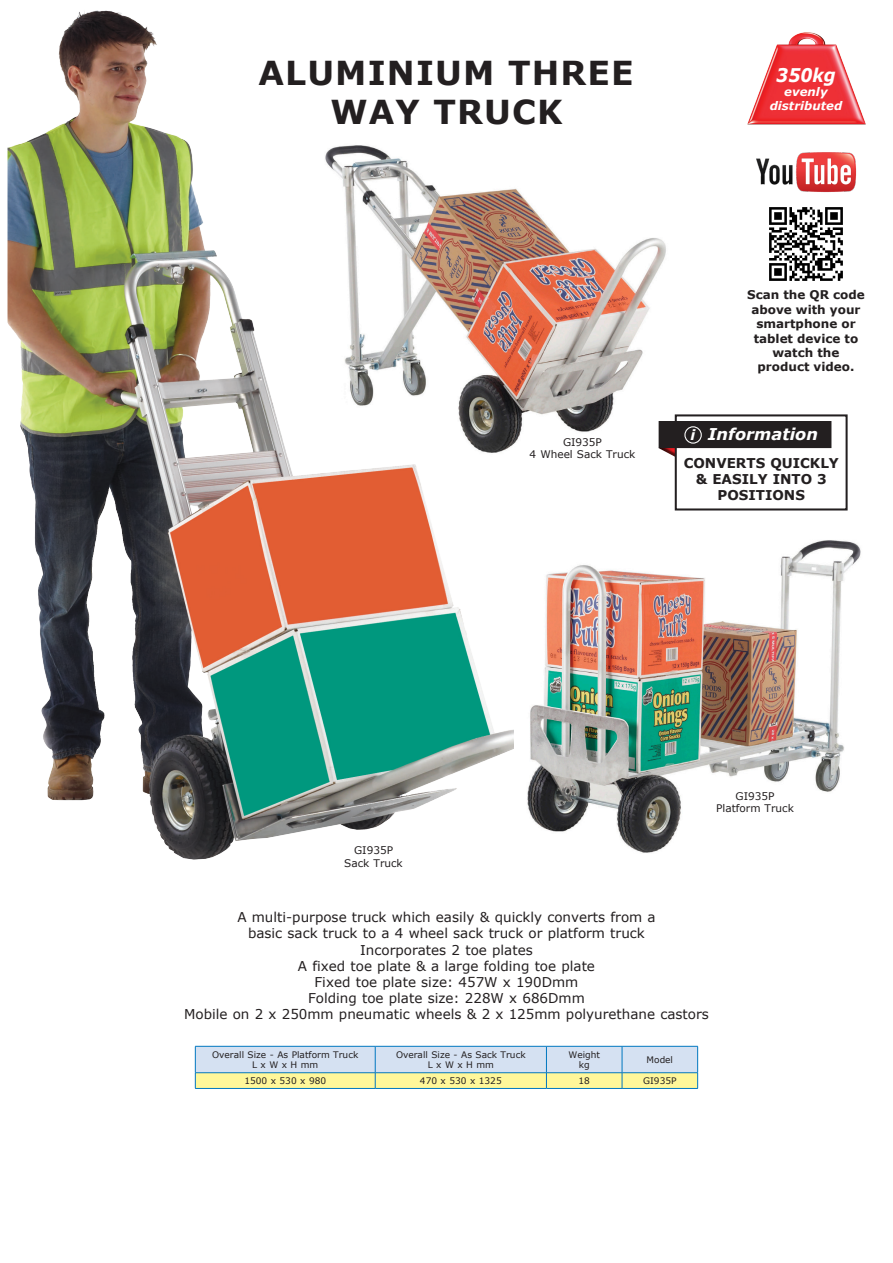
<style>
.page{position:relative;width:893px;height:1263px;background:#fff}
.page>*{position:absolute;margin:0;border:0;box-sizing:border-box;transform-origin:0 0}
.t1{font:700 33px "Verdana";letter-spacing:.035em;color:#231f20}
.t2{font:italic 700 18.9px "Verdana";color:#fff;scale:.9 1}
.t3{font:italic 700 16.2px "Verdana";color:#fff}
.t4{font:italic 700 14.1px "Verdana";color:#fff}
.t5{font:13.5px "Verdana";color:#231f20}
.t6{font:700 13.5px/16.2px "Verdana";color:#231f20;text-align:center}
.t7{font:700 12px/14.4px "Verdana";color:#231f20;text-align:center}
.t8{font:italic 700 11.7px/14.1px "Verdana";color:#fff;text-align:center}
.t9{font:10.5px "Verdana";color:#231f20}
.t10{font:9px "Verdana";color:#231f20}
</style>
<div class="page">
<img style="left:8px;top:10px;width:506px;height:850px">
<img style="left:747px;top:32px;width:119px;height:93px">
<hr style="left:195px;top:1088px;width:180px;height:1px;background:#0077c0">
<hr style="left:375px;top:1088px;width:171px;height:1px;background:#0077c0">
<hr style="left:546px;top:1088px;width:76px;height:1px;background:#0077c0">
<hr style="left:622px;top:1088px;width:76px;height:1px;background:#0077c0">
<svg style="left:195px;top:1046px;width:503px;height:42px;background:#d8e3d0"></svg>
<img style="left:527px;top:540px;width:334px;height:313px">
<img style="left:314px;top:124px;width:352px;height:341px">
<svg style="left:646px;top:410px;width:29px;height:63px"></svg>
<div style="left:675px;top:414px;width:173px;height:96px;border:2px solid #231f20"></div>
<div style="left:660px;top:422px;width:170px;height:25px;background:#231f20"></div>
<div style="left:659px;top:421px;width:172px;height:27px;border:2px solid #231f20"></div>
<div style="left:684px;top:426px;width:18px;height:18px;border:1px solid #fff;border-radius:50%"></div>
<img style="left:756px;top:152px;width:101px;height:40px">
<img style="left:769px;top:207px;width:74px;height:74px">
<p class="t1" style="left:258px;top:49px;width:377px">ALUMINIUM THREE</p>
<p class="t1" style="left:330px;top:89px;width:234px">WAY TRUCK</p>
<p class="t2" style="left:776px;top:62px;width:67px">350kg</p>
<p class="t8" style="left:770px;top:85px;width:74px">evenly distributed</p>
<p class="t9" style="left:563px;top:435px;width:40px">GI935P</p>
<p class="t9" style="left:530px;top:447px;width:107px">4 Wheel Sack Truck</p>
<p class="t7" style="left:747px;top:288px;width:119px">Scan the QR code</p>
<p class="t7" style="left:751px;top:302px;width:111px">above with your</p>
<p class="t7" style="left:756px;top:316px;width:101px">smartphone or</p>
<p class="t7" style="left:754px;top:331px;width:106px">tablet device to watch the</p>
<p class="t7" style="left:757px;top:360px;width:98px">product video.</p>
<p class="t4" style="left:690px;top:425px;width:6px">i</p>
<p class="t3" style="left:708px;top:423px;width:112px">Information</p>
<p class="t6" style="left:684px;top:455px;width:157px">CONVERTS QUICKLY &amp; EASILY INTO 3<br>POSITIONS</p>
<p class="t9" style="left:354px;top:843px;width:40px">GI935P</p>
<p class="t9" style="left:344px;top:856px;width:60px">Sack Truck</p>
<p class="t9" style="left:736px;top:788px;width:40px">GI935P</p>
<p class="t9" style="left:716px;top:801px;width:79px">Platform Truck</p>
<p class="t5" style="left:237px;top:908px;width:420px">A multi-purpose truck which easily &amp; quickly converts from a</p>
<p class="t5" style="left:248px;top:924px;width:398px">basic sack truck to a 4 wheel sack truck or platform truck</p>
<p class="t5" style="left:360px;top:940px;width:174px">Incorporates 2 toe plates</p>
<p class="t5" style="left:298px;top:956px;width:299px">A fixed toe plate &amp; a large folding toe plate</p>
<p class="t5" style="left:315px;top:973px;width:265px">Fixed toe plate size: 457W x 190Dmm</p>
<p class="t5" style="left:308px;top:989px;width:278px">Folding toe plate size: 228W x 686Dmm</p>
<p class="t5" style="left:184px;top:1005px;width:526px">Mobile on 2 x 250mm pneumatic wheels &amp; 2 x 125mm polyurethane castors</p>
<p class="t10" style="left:212px;top:1048px;width:148px">Overall Size - As Platform Truck</p>
<p class="t10" style="left:252px;top:1059px;width:68px">L x W x H mm</p>
<p class="t10" style="left:396px;top:1048px;width:131px">Overall Size - As Sack Truck</p>
<p class="t10" style="left:428px;top:1059px;width:68px">L x W x H mm</p>
<p class="t10" style="left:568px;top:1048px;width:33px">Weight</p>
<p class="t10" style="left:579px;top:1059px;width:12px">kg</p>
<p class="t10" style="left:647px;top:1053px;width:28px">Model</p>
<p class="t10" style="left:244px;top:1074px;width:83px">1500 x 530 x 980</p>
<p class="t10" style="left:420px;top:1074px;width:83px">470 x 530 x 1325</p>
<p class="t10" style="left:578px;top:1074px;width:13px">18</p>
<p class="t10" style="left:643px;top:1074px;width:35px">GI935P</p>
</div>
